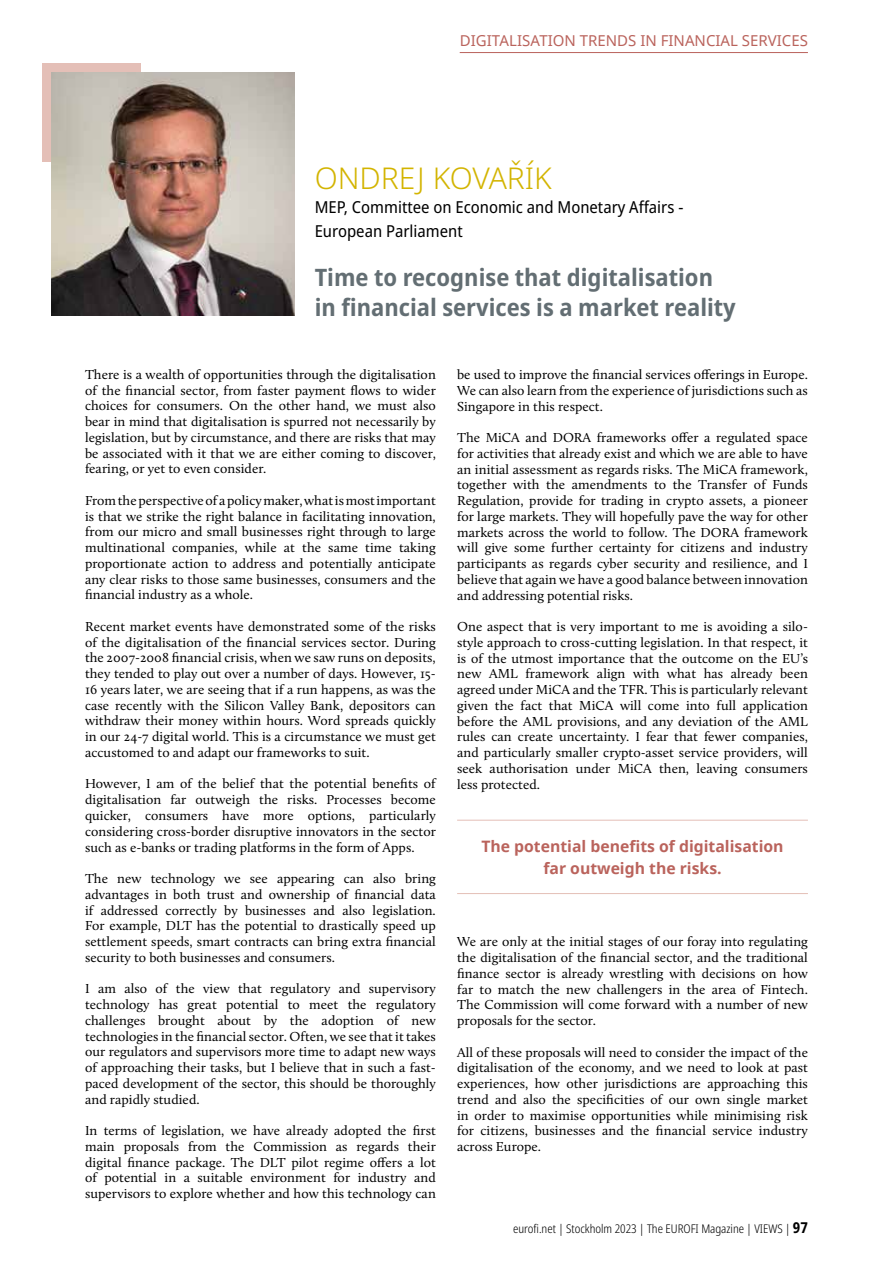
<style>
.page{position:relative;width:893px;height:1263px;background:#fff}
.page>*{position:absolute;margin:0;border:0;box-sizing:border-box;transform-origin:0 0}
.t1{font:300 30px "Noto Sans";color:#d3b400}
.t2{font:700 semi-condensed 24px/30px "Noto Sans";color:#636e73}
.t3{font:semi-condensed 16.5px/24px "Noto Sans";color:#000}
.t4{font:700 15.75px/21.6px "Noto Sans";color:#ba635c;text-align:center}
.t5{font:15px "Noto Sans";color:#ba635c}
.t6{font:13.5px/15.8px "Calluna";letter-spacing:.005em;color:#000;text-align:justify}
.t7{font:300 condensed 12px "Noto Sans";color:#000}
.s1{font-weight:700;font-size:15px}
</style>
<div class="page">
<hr style="left:460px;top:52px;width:348px;height:1px;background:#ba635c">
<div style="left:43px;top:64px;width:98px;height:98px;background:#e4bfb7"></div>
<img style="left:51px;top:72px;width:243px;height:244px">
<hr style="left:457px;top:820px;width:351px;height:1px;background:#e4bfb7">
<hr style="left:457px;top:893px;width:351px;height:1px;background:#e4bfb7">
<p class="t5" style="left:460px;top:30px;width:350px">DIGITALISATION TRENDS IN FINANCIAL SERVICES</p>
<h1 class="t1" style="left:315px;top:157px;width:239px">ONDREJ KOVAŘÍK</h1>
<p class="t3" style="left:315px;top:195px;width:370px">MEP, Committee on Economic and Monetary Affairs -<br>European Parliament</p>
<h2 class="t2" style="left:315px;top:263px;width:423px">Time to recognise that digitalisation in financial services is a market reality</h2>
<p class="t6" style="left:85px;top:366px;width:352px">There is a wealth of opportunities through the digitalisation of the financial sector, from faster payment flows to wider choices for consumers. On the other hand, we must also bear in mind that digitalisation is spurred not necessarily by legislation, but by circumstance, and there are risks that may be associated with it that we are either coming to discover, fearing, or yet to even consider.</p>
<p class="t6" style="left:85px;top:492px;width:352px">From the perspective of a policy maker, what is most important is that we strike the right balance in facilitating innovation, from our micro and small businesses right through to large multinational companies, while at the same time taking proportionate action to address and potentially anticipate any clear risks to those same businesses, consumers and the financial industry as a whole.</p>
<p class="t6" style="left:85px;top:618px;width:352px">Recent market events have demonstrated some of the risks of the digitalisation of the financial services sector. During the 2007-2008 financial crisis, when we saw runs on deposits, they tended to play out over a number of days. However, 15- 16 years later, we are seeing that if a run happens, as was the case recently with the Silicon Valley Bank, depositors can withdraw their money within hours. Word spreads quickly in our 24-7 digital world. This is a circumstance we must get accustomed to and adapt our frameworks to suit.</p>
<p class="t6" style="left:85px;top:776px;width:352px">However, I am of the belief that the potential benefits of digitalisation far outweigh the risks. Processes become quicker, consumers have more options, particularly considering cross-border disruptive innovators in the sector such as e-banks or trading platforms in the form of Apps.</p>
<p class="t6" style="left:85px;top:870px;width:352px">The new technology we see appearing can also bring advantages in both trust and ownership of financial data if addressed correctly by businesses and also legislation.<br>For example, DLT has the potential to drastically speed up settlement speeds, smart contracts can bring extra financial security to both businesses and consumers.</p>
<p class="t6" style="left:85px;top:981px;width:352px">I am also of the view that regulatory and supervisory technology has great potential to meet the regulatory challenges brought about by the adoption of new technologies in the financial sector. Often, we see that it takes our regulators and supervisors more time to adapt new ways of approaching their tasks, but I believe that in such a fast&shy;paced development of the sector, this should be thoroughly and rapidly studied.</p>
<p class="t6" style="left:85px;top:1122px;width:352px">In terms of legislation, we have already adopted the first main proposals from the Commission as regards their digital finance package. The DLT pilot regime offers a lot of potential in a suitable environment for industry and supervisors to explore whether and how this technology can</p>
<p class="t6" style="left:457px;top:366px;width:352px">be used to improve the financial services offerings in Europe.<br>We can also learn from the experience of jurisdictions such as Singapore in this respect.</p>
<p class="t6" style="left:457px;top:430px;width:352px">The MiCA and DORA frameworks offer a regulated space for activities that already exist and which we are able to have an initial assessment as regards risks. The MiCA framework, together with the amendments to the Transfer of Funds Regulation, provide for trading in crypto assets, a pioneer for large markets. They will hopefully pave the way for other markets across the world to follow. The DORA framework will give some further certainty for citizens and industry participants as regards cyber security and resilience, and I believe that again we have a good balance between innovation and addressing potential risks.</p>
<p class="t6" style="left:457px;top:619px;width:352px">One aspect that is very important to me is avoiding a silo&shy;style approach to cross-cutting legislation. In that respect, it is of the utmost importance that the outcome on the EU’s new AML framework align with what has already been agreed under MiCA and the TFR. This is particularly relevant given the fact that MiCA will come into full application before the AML provisions, and any deviation of the AML rules can create uncertainty. I fear that fewer companies, and particularly smaller crypto-asset service providers, will seek authorisation under MiCA then, leaving consumers less protected.</p>
<p class="t4" style="left:481px;top:836px;width:304px">The potential benefits of digitalisation far outweigh the risks.</p>
<p class="t6" style="left:457px;top:934px;width:352px">We are only at the initial stages of our foray into regulating the digitalisation of the financial sector, and the traditional finance sector is already wrestling with decisions on how far to match the new challengers in the area of Fintech.<br>The Commission will come forward with a number of new proposals for the sector.</p>
<p class="t6" style="left:457px;top:1044px;width:352px">All of these proposals will need to consider the impact of the digitalisation of the economy, and we need to look at past experiences, how other jurisdictions are approaching this trend and also the specificities of our own single market in order to maximise opportunities while minimising risk for citizens, businesses and the financial service industry across Europe.</p>
<p class="t7" style="left:513px;top:1220px;width:296px">eurofi.net | Stockholm 2023 | The EUROFI Magazine | VIEWS | <span class="s1">97</span></p>
</div>
